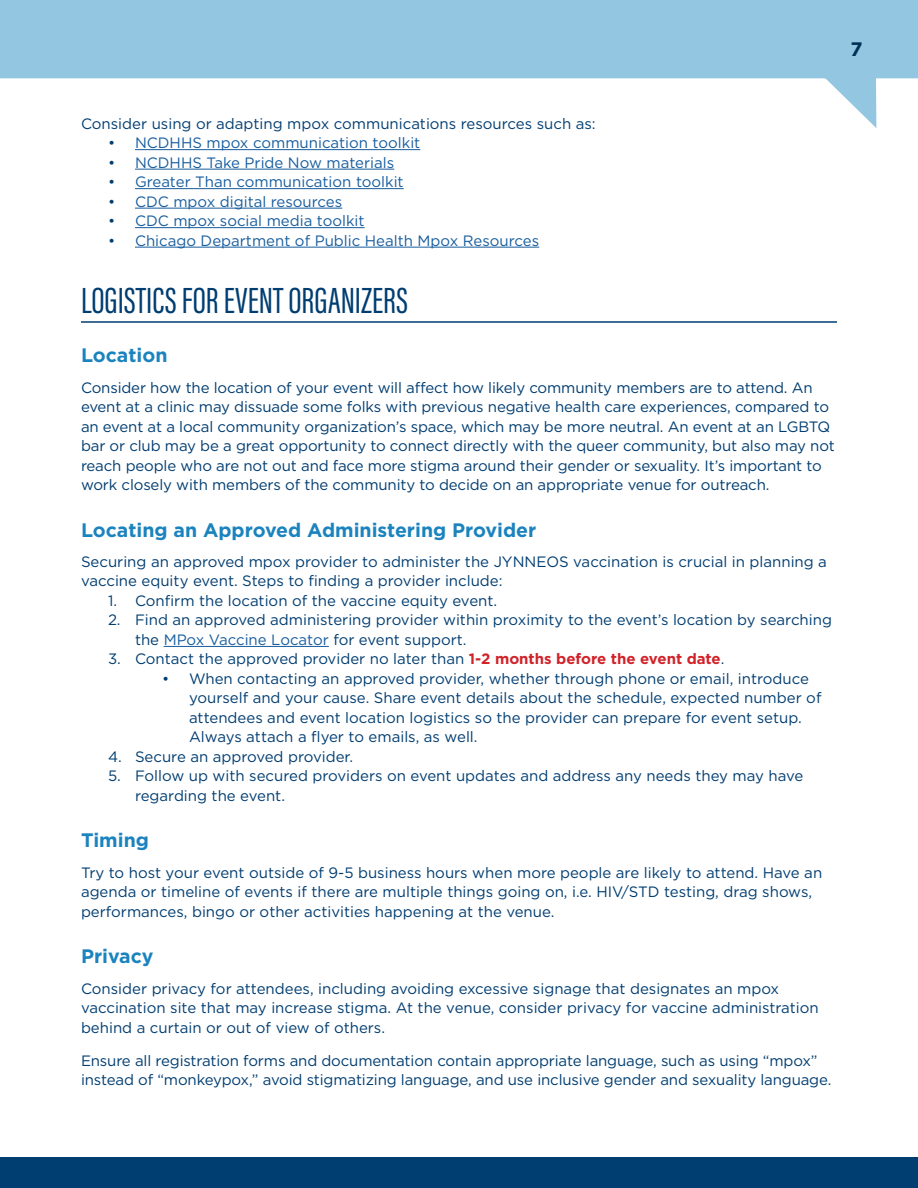
<style>
.page{position:relative;width:918px;height:1188px;background:#fff}
.page>*{position:absolute;margin:0;border:0;box-sizing:border-box;transform-origin:0 0}
.t1{font:37.5px "Acumin Pro Extra Cond";color:#003d71}
.t2{font:700 19.5px "Gotham";color:#1b83be}
.t3{font:700 19.5px "Gotham";color:#003056}
.t4{font:15px/19.5px "Gotham";color:#003d71}
.t5{font:15px "Gotham";color:#175d9e}
.s1{color:#003d71}
.s2{color:#175d9e}
.s3{font-weight:700;color:#d1232a}
</style>
<div class="page">
<hr style="left:135px;top:149px;width:285px;height:1px;background:#175d9e">
<hr style="left:135px;top:169px;width:259px;height:1px;background:#175d9e">
<hr style="left:135px;top:188px;width:269px;height:1px;background:#175d9e">
<hr style="left:135px;top:208px;width:207px;height:1px;background:#175d9e">
<hr style="left:135px;top:227px;width:230px;height:1px;background:#175d9e">
<hr style="left:135px;top:247px;width:404px;height:1px;background:#175d9e">
<hr style="left:81px;top:321px;width:756px;height:2px;background:#003d71">
<hr style="left:164px;top:646px;width:165px;height:1px;background:#175d9e">
<svg style="left:0;top:0;width:918px;height:128px"></svg>
<div style="left:0;top:1158px;width:918px;height:30px;background:#003d71"></div>
<h2 class="t3" style="left:850px;top:36px;width:14px">7</h2>
<p class="t4" style="left:81px;top:113px;width:516px">Consider using or adapting mpox communications resources such as:</p>
<p class="t5" style="left:108px;top:133px;width:314px"><span class="s1">•</span> NCDHHS mpox communication toolkit</p>
<p class="t5" style="left:108px;top:153px;width:288px"><span class="s1">•</span> NCDHHS Take Pride Now materials</p>
<p class="t5" style="left:108px;top:172px;width:297px"><span class="s1">•</span> Greater Than communication toolkit</p>
<p class="t5" style="left:108px;top:192px;width:236px"><span class="s1">•</span> CDC mpox digital resources</p>
<p class="t5" style="left:108px;top:211px;width:258px"><span class="s1">•</span> CDC mpox social media toolkit</p>
<p class="t5" style="left:108px;top:231px;width:433px"><span class="s1">•</span> Chicago Department of Public Health Mpox Resources</p>
<h2 class="t1" style="left:81px;top:278px;width:328px">LOGISTICS FOR EVENT ORGANIZERS</h2>
<h3 class="t2" style="left:81px;top:343px;width:88px">Location</h3>
<p class="t4" style="left:81px;top:377px;width:756px">Consider how the location of your event will affect how likely community members are to attend. An event at a clinic may dissuade some folks with previous negative health care experiences, compared to an event at a local community organization’s space, which may be more neutral. An event at an LGBTQ bar or club may be a great opportunity to connect directly with the queer community, but also may not reach people who are not out and face more stigma around their gender or sexuality. It’s important to work closely with members of the community to decide on an appropriate venue for outreach.</p>
<h3 class="t2" style="left:81px;top:517px;width:457px">Locating an Approved Administering Provider</h3>
<p class="t4" style="left:81px;top:552px;width:748px">Securing an approved mpox provider to administer the JYNNEOS vaccination is crucial in planning a vaccine equity event. Steps to finding a provider include:</p>
<p class="t4" style="left:108px;top:591px;width:391px">1. Confirm the location of the vaccine equity event.</p>
<p class="t4" style="left:135px;top:610px;width:698px;text-indent:-27px">2. Find an approved administering provider within proximity to the event’s location by searching the <span class="s2">MPox Vaccine Locator</span> for event support.</p>
<p class="t4" style="left:108px;top:649px;width:618px">3. Contact the approved provider no later than <span class="s3">1-2 months before the event date</span>.</p>
<p class="t4" style="left:189px;top:669px;width:634px;text-indent:-27px">• When contacting an approved provider, whether through phone or email, introduce yourself and your cause. Share event details about the schedule, expected number of attendees and event location logistics so the provider can prepare for event setup.<br>Always attach a flyer to emails, as well.</p>
<p class="t4" style="left:108px;top:747px;width:247px">4. Secure an approved provider.</p>
<p class="t4" style="left:135px;top:766px;width:670px;text-indent:-27px">5. Follow up with secured providers on event updates and address any needs they may have regarding the event.</p>
<h3 class="t2" style="left:81px;top:828px;width:70px">Timing</h3>
<p class="t4" style="left:81px;top:862px;width:743px">Try to host your event outside of 9-5 business hours when more people are likely to attend. Have an agenda or timeline of events if there are multiple things going on, i.e. HIV/STD testing, drag shows, performances, bingo or other activities happening at the venue.</p>
<h3 class="t2" style="left:81px;top:943px;width:74px">Privacy</h3>
<p class="t4" style="left:81px;top:978px;width:739px">Consider privacy for attendees, including avoiding excessive signage that designates an mpox vaccination site that may increase stigma. At the venue, consider privacy for vaccine administration behind a curtain or out of view of others.</p>
<p class="t4" style="left:81px;top:1050px;width:752px">Ensure all registration forms and documentation contain appropriate language, such as using “mpox” instead of “monkeypox,” avoid stigmatizing language, and use inclusive gender and sexuality language.</p>
</div>
